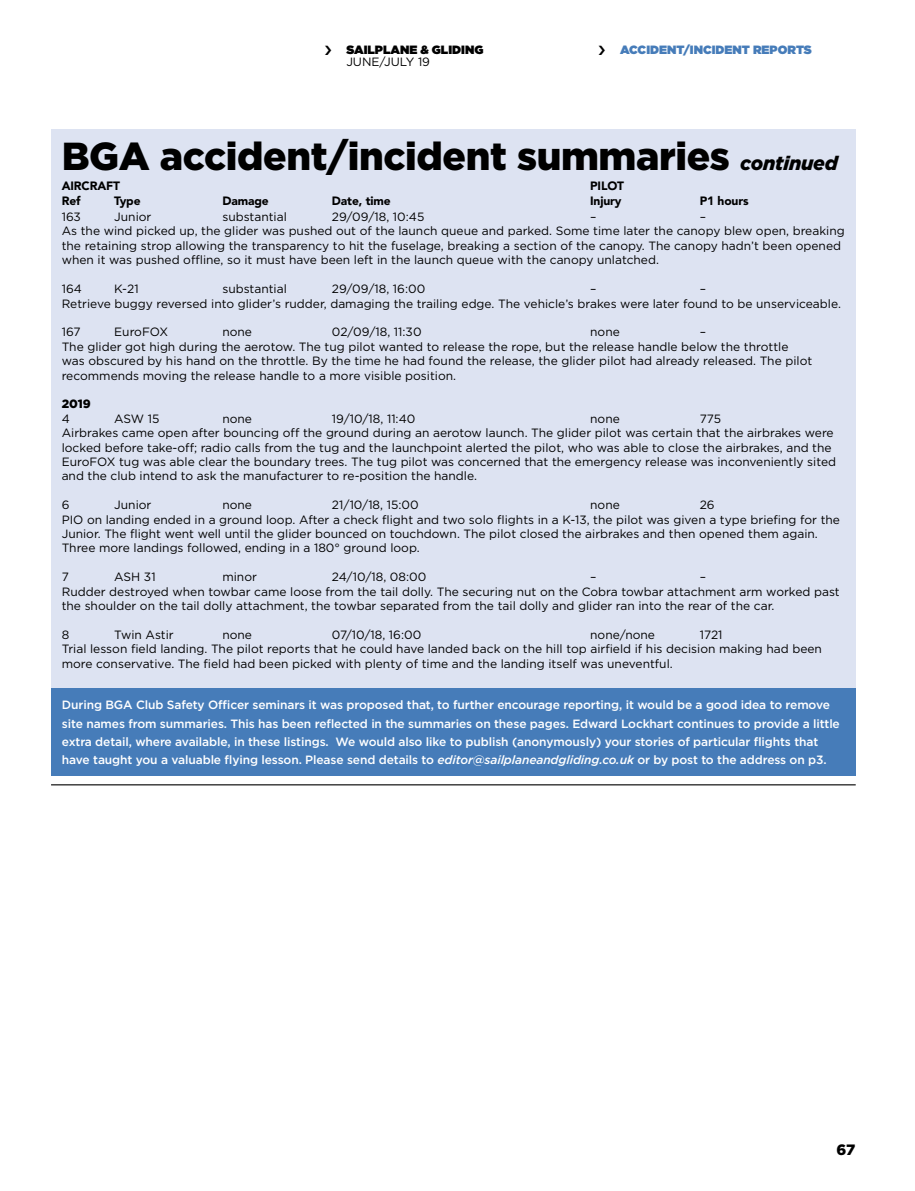
<style>
.page{position:relative;width:915px;height:1191px;background:#fff}
.page>*{position:absolute;margin:0;border:0;box-sizing:border-box;transform-origin:0 0}
.t1{font:900 39px "Gotham";letter-spacing:-.01em;color:#000}
.t2{font:900 15px "Gotham";color:#000}
.t3{font:12px/14.4px "Gotham";color:#000}
.t4{font:500 12px/18.1px "Gotham";letter-spacing:-.01em;color:#fff}
.t5{font:900 12px "Avenir";letter-spacing:-.01em;color:#000}
.t6{font:900 12px "Gotham";color:#467cb9}
.t7{font:900 12px "Gotham";color:#000}
.t8{font:900 12px "Gotham";color:#000}
.s1{font-style:italic;font-size:19.5px}
.s2{font-style:italic}
</style>
<div class="page">
<div style="left:51px;top:129px;width:804px;height:646px;background:#dde3f2"></div>
<div style="left:51px;top:688px;width:804px;height:87px;background:#467cb9"></div>
<hr style="left:51px;top:784px;width:804px;height:1px;background:#000">
<p class="t7" style="left:346px;top:42px;width:138px">SAILPLANE &amp; GLIDING</p>
<p class="t3" style="left:346px;top:54px;width:85px">JUNE/JULY 19</p>
<p class="t6" style="left:620px;top:42px;width:193px">ACCIDENT/INCIDENT REPORTS</p>
<h1 class="t1" style="left:62px;top:133px;width:777px">BGA accident/incident summaries <span class="s1">continued</span></h1>
<p class="t5" style="left:62px;top:179px;width:60px">AIRCRAFT</p>
<p class="t5" style="left:590px;top:179px;width:35px">PILOT</p>
<p class="t5" style="left:62px;top:193px;width:20px">Ref</p>
<p class="t5" style="left:114px;top:193px;width:28px">Type</p>
<p class="t5" style="left:222px;top:193px;width:48px">Damage</p>
<p class="t5" style="left:332px;top:193px;width:60px">Date, time</p>
<p class="t5" style="left:590px;top:193px;width:33px">Injury</p>
<p class="t5" style="left:699px;top:193px;width:50px">P1 hours</p>
<p class="t3" style="left:62px;top:209px;width:21px">163</p>
<p class="t3" style="left:114px;top:209px;width:39px">Junior</p>
<p class="t3" style="left:222px;top:209px;width:66px">substantial</p>
<p class="t3" style="left:332px;top:209px;width:94px">29/09/18, 10:45</p>
<p class="t3" style="left:590px;top:209px;width:8px">–</p>
<p class="t3" style="left:62px;top:209px;width:784px;text-indent:638px">–<br>As the wind picked up, the glider was pushed out of the launch queue and parked. Some time later the canopy blew open, breaking the retaining strop allowing the transparency to hit the fuselage, breaking a section of the canopy. The canopy hadn’t been opened when it was pushed offline, so it must have been left in the launch queue with the canopy unlatched.</p>
<p class="t3" style="left:62px;top:281px;width:22px">164</p>
<p class="t3" style="left:114px;top:281px;width:26px">K-21</p>
<p class="t3" style="left:222px;top:281px;width:66px">substantial</p>
<p class="t3" style="left:332px;top:281px;width:95px">29/09/18, 16:00</p>
<p class="t3" style="left:590px;top:281px;width:8px">–</p>
<p class="t3" style="left:62px;top:281px;width:780px;text-indent:638px">–<br>Retrieve buggy reversed into glider’s rudder, damaging the trailing edge. The vehicle’s brakes were later found to be unserviceable.</p>
<p class="t3" style="left:62px;top:325px;width:20px">167</p>
<p class="t3" style="left:114px;top:325px;width:55px">EuroFOX</p>
<p class="t3" style="left:222px;top:325px;width:31px">none</p>
<p class="t3" style="left:332px;top:325px;width:91px">02/09/18, 11:30</p>
<p class="t3" style="left:590px;top:325px;width:31px">none</p>
<p class="t3" style="left:62px;top:325px;width:751px;text-indent:638px">–<br>The glider got high during the aerotow. The tug pilot wanted to release the rope, but the release handle below the throttle was obscured by his hand on the throttle. By the time he had found the release, the glider pilot had already released. The pilot recommends moving the release handle to a more visible position.</p>
<p class="t8" style="left:62px;top:397px;width:31px">2019</p>
<p class="t3" style="left:62px;top:411px;width:10px">4</p>
<p class="t3" style="left:114px;top:411px;width:47px">ASW 15</p>
<p class="t3" style="left:222px;top:411px;width:31px">none</p>
<p class="t3" style="left:332px;top:411px;width:85px">19/10/18, 11:40</p>
<p class="t3" style="left:590px;top:411px;width:31px">none</p>
<p class="t3" style="left:62px;top:411px;width:775px;text-indent:638px">775<br>Airbrakes came open after bouncing off the ground during an aerotow launch. The glider pilot was certain that the airbrakes were locked before take-off; radio calls from the tug and the launchpoint alerted the pilot, who was able to close the airbrakes, and the EuroFOX tug was able clear the boundary trees. The tug pilot was concerned that the emergency release was inconveniently sited and the club intend to ask the manufacturer to re-position the handle.</p>
<p class="t3" style="left:62px;top:497px;width:9px">6</p>
<p class="t3" style="left:114px;top:497px;width:39px">Junior</p>
<p class="t3" style="left:222px;top:497px;width:31px">none</p>
<p class="t3" style="left:332px;top:497px;width:88px">21/10/18, 15:00</p>
<p class="t3" style="left:590px;top:497px;width:31px">none</p>
<p class="t3" style="left:62px;top:497px;width:779px;text-indent:638px">26<br>PIO on landing ended in a ground loop. After a check flight and two solo flights in a K-13, the pilot was given a type briefing for the Junior. The flight went well until the glider bounced on touchdown. The pilot closed the airbrakes and then opened them again.<br>Three more landings followed, ending in a 180° ground loop.</p>
<p class="t3" style="left:62px;top:569px;width:9px">7</p>
<p class="t3" style="left:114px;top:569px;width:43px">ASH 31</p>
<p class="t3" style="left:222px;top:569px;width:36px">minor</p>
<p class="t3" style="left:332px;top:569px;width:96px">24/10/18, 08:00</p>
<p class="t3" style="left:590px;top:569px;width:8px">–</p>
<p class="t3" style="left:62px;top:569px;width:779px;text-indent:638px">–<br>Rudder destroyed when towbar came loose from the tail dolly. The securing nut on the Cobra towbar attachment arm worked past the shoulder on the tail dolly attachment, the towbar separated from the tail dolly and glider ran into the rear of the car.</p>
<p class="t3" style="left:62px;top:627px;width:9px">8</p>
<p class="t3" style="left:114px;top:627px;width:61px">Twin Astir</p>
<p class="t3" style="left:222px;top:627px;width:31px">none</p>
<p class="t3" style="left:332px;top:627px;width:91px">07/10/18, 16:00</p>
<p class="t3" style="left:590px;top:627px;width:66px">none/none</p>
<p class="t3" style="left:62px;top:627px;width:761px;text-indent:638px">1721<br>Trial lesson field landing. The pilot reports that he could have landed back on the hill top airfield if his decision making had been more conservative. The field had been picked with plenty of time and the landing itself was uneventful.</p>
<p class="t4" style="left:62px;top:695px;width:779px">During BGA Club Safety Officer seminars it was proposed that, to further encourage reporting, it would be a good idea to remove site names from summaries. This has been reflected in the summaries on these pages. Edward Lockhart continues to provide a little extra detail, where available, in these listings. We would also like to publish (anonymously) your stories of particular flights that have taught you a valuable flying lesson. Please send details to <span class="s2">editor@sailplaneandgliding.co.uk</span> or by post to the address on p3.</p>
<p class="t2" style="left:836px;top:1141px;width:20px">67</p>
</div>
